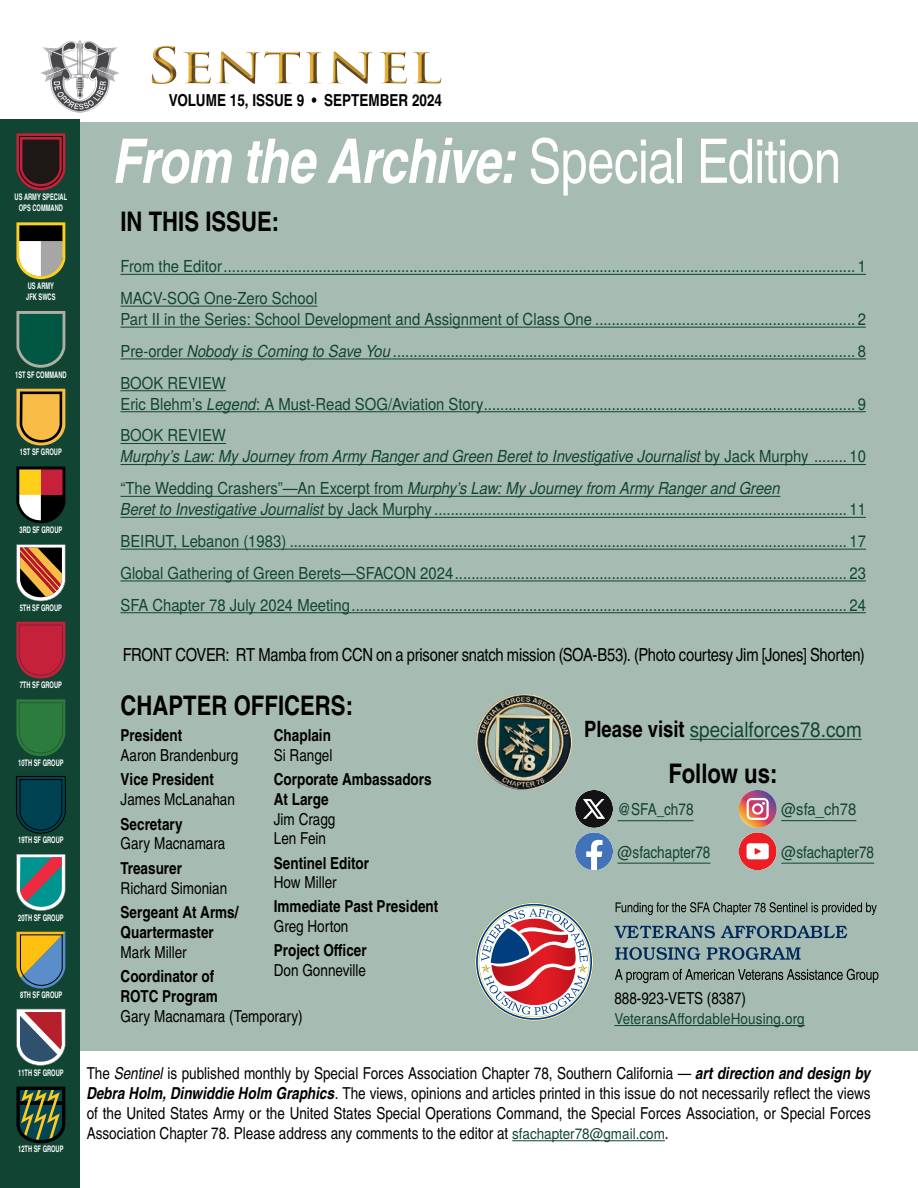
<style>
.page{position:relative;width:918px;height:1188px;background:#fff}
.page>*{position:absolute;margin:0;border:0;box-sizing:border-box;transform-origin:0 0}
.t1{font:italic 700 61.5px "Te X Gyre Heros Condensed";letter-spacing:-.015em;color:#fff}
.t2{font:700 27px "Te X Gyre Heros Condensed";color:#000}
.t3{font:21px "Te X Gyre Heros";color:#114432;scale:.9 1}
.t4{font:18px "Te X Gyre Heros Condensed";letter-spacing:-.015em;color:#000}
.t5{font:16.5px/31.8px "Te X Gyre Heros";color:#114432;scale:.9 1}
.t6{font:16.5px/19.8px "Te X Gyre Heros Condensed";color:#000}
.t7{font:700 16.5px/19.8px "Te X Gyre Heros Condensed";color:#000}
.t8{font:italic 16.5px/31.8px "Te X Gyre Heros";color:#114432;scale:.9 1}
.t9{font:16.5px "Te X Gyre Heros Condensed";color:#114432}
.t10{font:15px "Te X Gyre Heros";letter-spacing:.01em;color:#114432;scale:.9 1}
.t11{font:700 9px/10.8px "Te X Gyre Heros Condensed";color:#fff;text-align:center;scale:.77 1}
.s1{font-weight:400;font-style:normal}
.s2{font-style:italic}
.s3{font-style:normal}
.s4{font-family:"Te X Gyre Heros Condensed";font-weight:700;font-size:22.5px;color:#000}
.s5{font-family:"Te X Gyre Heros"}
.s6{font-weight:700;font-style:italic}
.s7{font-family:"Te X Gyre Heros";font-size:15px;color:#114432}
</style>
<div class="page">
<img style="left:152px;top:46px;width:221px;height:38px">
<svg style="left:41px;top:41px;width:78px;height:72px"></svg>
<div style="left:80px;top:122px;width:838px;height:929px;background:#a6bbb1"></div>
<div style="left:0;top:120px;width:80px;height:1068px;background:#114432"></div>
<svg style="left:16px;top:1009px;width:49px;height:57px"></svg>
<svg style="left:16px;top:389px;width:49px;height:57px"></svg>
<svg style="left:16px;top:467px;width:49px;height:56px"></svg>
<svg style="left:16px;top:133px;width:49px;height:58px"></svg>
<svg style="left:16px;top:854px;width:49px;height:57px"></svg>
<svg style="left:16px;top:776px;width:49px;height:57px"></svg>
<svg style="left:16px;top:932px;width:49px;height:57px"></svg>
<svg style="left:16px;top:1087px;width:50px;height:57px"></svg>
<svg style="left:16px;top:699px;width:49px;height:57px"></svg>
<svg style="left:16px;top:622px;width:49px;height:56px"></svg>
<svg style="left:16px;top:544px;width:49px;height:58px"></svg>
<svg style="left:16px;top:222px;width:49px;height:57px"></svg>
<svg style="left:16px;top:311px;width:49px;height:57px"></svg>
<hr style="left:512px;top:1140px;width:153px;height:1px;background:#114432">
<svg style="left:475px;top:903px;width:118px;height:118px"></svg>
<svg style="left:615px;top:969px;width:263px;height:14px"></svg>
<svg style="left:615px;top:947px;width:186px;height:13px"></svg>
<svg style="left:614px;top:926px;width:233px;height:12px"></svg>
<svg style="left:616px;top:902px;width:261px;height:13px"></svg>
<hr style="left:614px;top:1025px;width:191px;height:1px;background:#114432">
<hr style="left:690px;top:739px;width:172px;height:1px;background:#114432">
<img style="left:476px;top:694px;width:96px;height:96px">
<div style="left:575px;top:790px;width:38px;height:38px;background:#131315;border-radius:50%"></div>
<svg style="left:583px;top:799px;width:22px;height:20px"></svg>
<hr style="left:618px;top:820px;width:76px;height:1px;background:#114432">
<svg style="left:575px;top:832px;width:38px;height:38px"></svg>
<hr style="left:618px;top:863px;width:92px;height:1px;background:#114432">
<div style="left:739px;top:832px;width:38px;height:38px;background:#ed1d24;border-radius:50%"></div>
<svg style="left:747px;top:843px;width:22px;height:16px"></svg>
<hr style="left:781px;top:863px;width:93px;height:1px;background:#114432">
<svg style="left:739px;top:790px;width:38px;height:38px"></svg>
<svg style="left:747px;top:798px;width:22px;height:22px"></svg>
<hr style="left:781px;top:820px;width:75px;height:1px;background:#114432">
<hr style="left:120px;top:274px;width:746px;height:1px;background:#114432">
<hr style="left:120px;top:306px;width:197px;height:1px;background:#114432">
<hr style="left:120px;top:327px;width:746px;height:1px;background:#114432">
<hr style="left:120px;top:359px;width:746px;height:1px;background:#114432">
<hr style="left:120px;top:390px;width:106px;height:1px;background:#114432">
<hr style="left:120px;top:411px;width:746px;height:1px;background:#114432">
<hr style="left:120px;top:443px;width:106px;height:1px;background:#114432">
<hr style="left:120px;top:464px;width:746px;height:1px;background:#114432">
<hr style="left:120px;top:496px;width:660px;height:1px;background:#114432">
<hr style="left:120px;top:517px;width:746px;height:1px;background:#114432">
<hr style="left:120px;top:549px;width:746px;height:1px;background:#114432">
<hr style="left:120px;top:581px;width:746px;height:1px;background:#114432">
<hr style="left:120px;top:612px;width:746px;height:1px;background:#114432">
<p class="t11" style="left:15px;top:192px;width:70px">US ARMY SPECIAL<br>OPS COMMAND</p>
<p class="t11" style="left:26px;top:280px;width:40px;text-align:left">US ARMY<br>JFK SWCS</p>
<p class="t11" style="left:15px;top:369px;width:68px">1ST SF COMMAND</p>
<p class="t11" style="left:20px;top:446px;width:56px">1ST SF GROUP</p>
<p class="t11" style="left:19px;top:524px;width:57px">3RD SF GROUP</p>
<p class="t11" style="left:20px;top:602px;width:56px">5TH SF GROUP</p>
<p class="t11" style="left:20px;top:679px;width:56px">7TH SF GROUP</p>
<p class="t11" style="left:18px;top:757px;width:60px">10TH SF GROUP</p>
<p class="t11" style="left:18px;top:834px;width:60px">19TH SF GROUP</p>
<p class="t11" style="left:18px;top:912px;width:60px">20TH SF GROUP</p>
<p class="t11" style="left:20px;top:989px;width:56px">8TH SF GROUP</p>
<p class="t11" style="left:18px;top:1067px;width:60px">11TH SF GROUP</p>
<p class="t11" style="left:18px;top:1143px;width:60px">12TH SF GROUP</p>
<p class="t7" style="left:169px;top:90px;width:275px">VOLUME 15, ISSUE 9 • SEPTEMBER 2024</p>
<h1 class="t1" style="left:113px;top:115px;width:729px">From the Archive: <span class="s1">Special Edition</span></h1>
<h2 class="t2" style="left:120px;top:201px;width:160px">IN THIS ISSUE:</h2>
<p class="t5" style="left:120px;top:249px;width:830px">From the Editor......................................................................................................................................................... 1<br>MACV-SOG One-Zero School</p>
<p class="t5" style="left:120px;top:302px;width:830px;text-align:justify">Part II in the Series: School Development and Assignment of Class One ............................................................... 2<br>Pre-order <span class="s2">Nobody is Coming to Save You</span> ................................................................................................................ 8<br>BOOK REVIEW</p>
<p class="t5" style="left:120px;top:387px;width:830px">Eric Blehm’s <span class="s2">Legend</span>: A Must-Read SOG/Aviation Story.......................................................................................... 9<br>BOOK REVIEW</p>
<p class="t8" style="left:120px;top:440px;width:830px">Murphy’s Law: My Journey from Army Ranger and Green Beret to Investigative Journalist <span class="s3">by Jack Murphy ........ 10 “The Wedding Crashers”—An Excerpt from</span> Murphy’s Law: My Journey from Army Ranger and Green</p>
<p class="t5" style="left:120px;top:492px;width:830px;text-align:justify"><span class="s2">Beret to Investigative Journalist</span> by Jack Murphy .................................................................................................... 11<br>BEIRUT, Lebanon (1983) ....................................................................................................................................... 17<br>Global Gathering of Green Berets—SFACON 2024............................................................................................... 23<br>SFA Chapter 78 July 2024 Meeting........................................................................................................................ 24</p>
<p class="t4" style="left:123px;top:641px;width:743px">FRONT COVER: RT Mamba from CCN on a prisoner snatch mission (SOA-B53). (Photo courtesy Jim [Jones] Shorten)</p>
<h2 class="t2" style="left:121px;top:685px;width:234px">CHAPTER OFFICERS:</h2>
<p class="t7" style="left:121px;top:725px;width:63px">President</p>
<p class="t6" style="left:121px;top:744px;width:119px">Aaron Brandenburg</p>
<p class="t7" style="left:121px;top:769px;width:95px">Vice President</p>
<p class="t6" style="left:121px;top:789px;width:116px">James McLanahan</p>
<p class="t7" style="left:121px;top:813px;width:64px">Secretary</p>
<p class="t6" style="left:121px;top:833px;width:106px">Gary Macnamara</p>
<p class="t7" style="left:121px;top:858px;width:63px">Treasurer</p>
<p class="t6" style="left:121px;top:877px;width:108px">Richard Simonian</p>
<p class="t7" style="left:121px;top:902px;width:119px">Sergeant At Arms/<br>Quartermaster</p>
<p class="t6" style="left:121px;top:941px;width:68px">Mark Miller</p>
<p class="t7" style="left:121px;top:966px;width:99px">Coordinator of<br>ROTC Program</p>
<p class="t6" style="left:121px;top:1005px;width:184px">Gary Macnamara (Temporary)</p>
<p class="t7" style="left:274px;top:725px;width:59px">Chaplain</p>
<p class="t6" style="left:274px;top:744px;width:60px">Si Rangel</p>
<p class="t7" style="left:274px;top:769px;width:159px">Corporate Ambassadors<br>At Large</p>
<p class="t6" style="left:274px;top:808px;width:63px">Jim Cragg<br>Len Fein</p>
<p class="t7" style="left:274px;top:852px;width:97px">Sentinel Editor</p>
<p class="t6" style="left:274px;top:872px;width:64px">How Miller</p>
<p class="t7" style="left:274px;top:896px;width:166px">Immediate Past President</p>
<p class="t6" style="left:274px;top:916px;width:76px">Greg Horton</p>
<p class="t7" style="left:274px;top:940px;width:94px">Project Officer</p>
<p class="t6" style="left:274px;top:960px;width:94px">Don Gonneville</p>
<p class="t3" style="left:584px;top:713px;width:310px"><span class="s4">Please visit</span> specialforces78.com</p>
<h2 class="t2" style="left:668px;top:753px;width:110px">Follow us:</h2>
<p class="t9" style="left:618px;top:797px;width:77px">@SFA_ch78</p>
<p class="t9" style="left:618px;top:840px;width:94px"><span class="s5">@</span>sfachapter78</p>
<p class="t9" style="left:781px;top:840px;width:94px"><span class="s5">@</span>sfachapter78</p>
<p class="t5" style="left:781px;top:792px;width:85px">@sfa_ch78</p>
<p class="t6" style="left:614px;top:988px;width:133px">888-923-VETS (8387)</p>
<p class="t10" style="left:614px;top:1006px;width:213px">VeteransAffordableHousing.org</p>
<p class="t6" style="left:87px;top:1063px;width:786px;text-align:justify">The <span class="s2">Sentinel</span> is published monthly by Special Forces Association Chapter 78, Southern California — <span class="s6">art direction and design by Debra Holm, Dinwiddie Holm Graphics</span>. The views, opinions and articles printed in this issue do not necessarily reflect the views of the United States Army or the United States Special Operations Command, the Special Forces Association, or Special Forces Association Chapter 78. Please address any comments to the editor at <span class="s7">sfachapter78@gmail.com</span>.</p>
</div>
